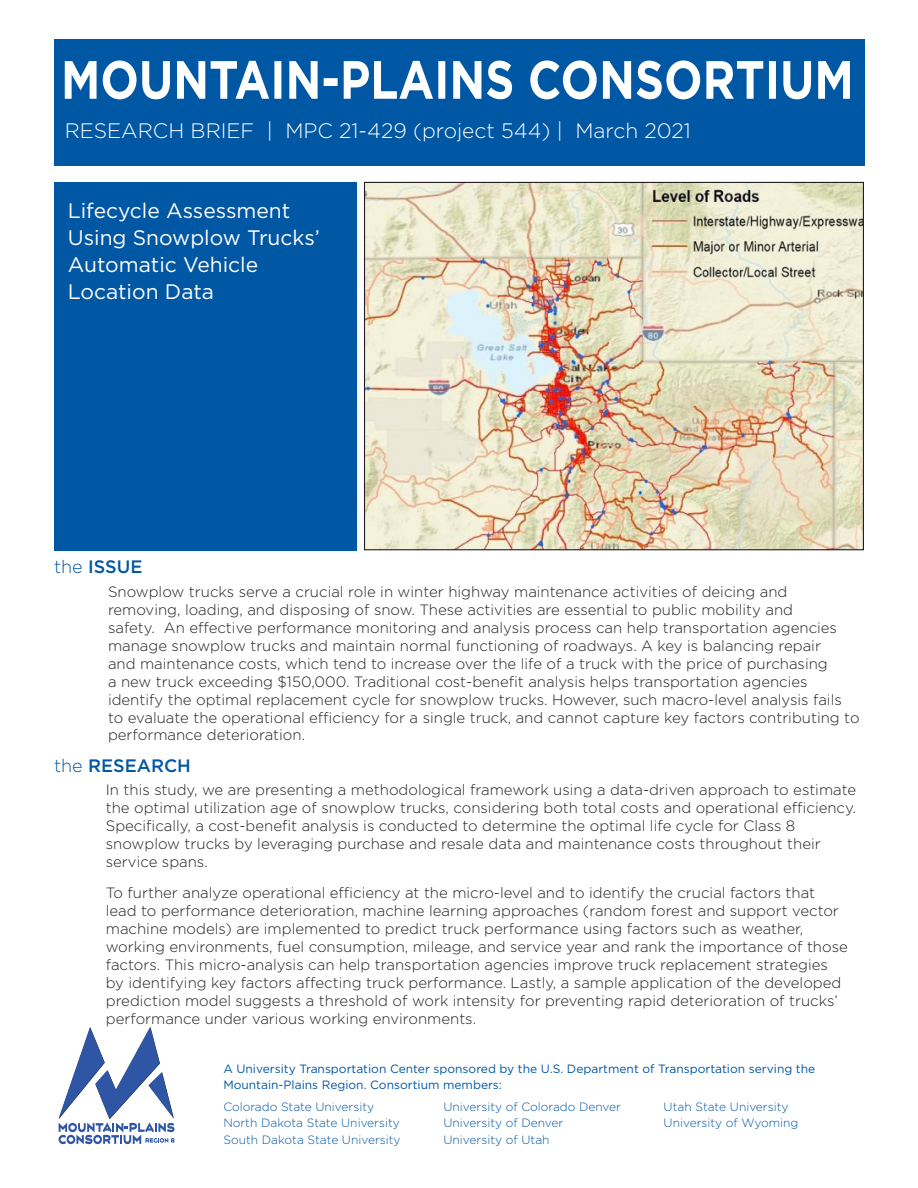
<style>
.page{position:relative;width:918px;height:1188px;background:#fff}
.page>*{position:absolute;margin:0;border:0;box-sizing:border-box;transform-origin:0 0}
.t1{font:21px/27px "Gotham";color:#fff}
.t2{font:300 20.85px "Gotham";color:#fff}
.t3{font:500 18px "Gotham";color:#0057a4}
.t4{font:300 15px/18px "Gotham";color:#231f20}
.t5{font:300 12px/16.5px "Gotham";color:#0057a4}
.t6{font:12px "Gotham";color:#0057a4}
.s1{font-weight:300}
</style>
<div class="page">
<div style="left:54px;top:182px;width:303px;height:368px;background:#0057a4"></div>
<img style="left:366px;top:184px;width:496px;height:364px">
<div style="left:54px;top:39px;width:810px;height:127px;background:#0057a4"></div>
<svg style="left:65px;top:60px;width:785px;height:39px"></svg>
<svg style="left:58px;top:1027px;width:117px;height:117px"></svg>
<p class="t2" style="left:65px;top:117px;width:628px">RESEARCH BRIEF | MPC 21-429 (project 544) | March 2021</p>
<p class="t1" style="left:68px;top:196px;width:254px">Lifecycle Assessment<br>Using Snowplow Trucks’<br>Automatic Vehicle<br>Location Data</p>
<p class="t3" style="left:54px;top:555px;width:90px"><span class="s1">the</span> ISSUE</p>
<p class="t4" style="left:108px;top:582px;width:753px">Snowplow trucks serve a crucial role in winter highway maintenance activities of deicing and removing, loading, and disposing of snow. These activities are essential to public mobility and<br>safety. An effective performance monitoring and analysis process can help transportation agencies manage snowplow trucks and maintain normal functioning of roadways. A key is balancing repair<br>and maintenance costs, which tend to increase over the life of a truck with the price of purchasing<br>a new truck exceeding $150,000. Traditional cost-benefit analysis helps transportation agencies identify the optimal replacement cycle for snowplow trucks. However, such macro-level analysis fails to evaluate the operational efficiency for a single truck, and cannot capture key factors contributing to performance deterioration.</p>
<p class="t3" style="left:54px;top:754px;width:138px"><span class="s1">the</span> RESEARCH</p>
<p class="t4" style="left:106px;top:781px;width:752px">In this study, we are presenting a methodological framework using a data-driven approach to estimate the optimal utilization age of snowplow trucks, considering both total costs and operational efficiency.<br>Specifically, a cost-benefit analysis is conducted to determine the optimal life cycle for Class 8 snowplow trucks by leveraging purchase and resale data and maintenance costs throughout their service spans.</p>
<p class="t4" style="left:106px;top:884px;width:744px">To further analyze operational efficiency at the micro-level and to identify the crucial factors that lead to performance deterioration, machine learning approaches (random forest and support vector machine models) are implemented to predict truck performance using factors such as weather, working environments, fuel consumption, mileage, and service year and rank the importance of those factors. This micro-analysis can help transportation agencies improve truck replacement strategies by identifying key factors affecting truck performance. Lastly, a sample application of the developed prediction model suggests a threshold of work intensity for preventing rapid deterioration of trucks’ performance under various working environments.</p>
<p class="t6" style="left:223px;top:1061px;width:593px">A University Transportation Center sponsored by the U.S. Department of Transportation serving the</p>
<p class="t6" style="left:223px;top:1077px;width:280px">Mountain-Plains Region. Consortium members:</p>
<p class="t5" style="left:223px;top:1098px;width:179px">Colorado State University<br>North Dakota State University<br>South Dakota State University</p>
<p class="t5" style="left:444px;top:1098px;width:179px">University of Colorado Denver</p>
<p class="t5" style="left:444px;top:1114px;width:121px">University of Denver</p>
<p class="t5" style="left:444px;top:1131px;width:108px">University of Utah</p>
<p class="t5" style="left:664px;top:1098px;width:126px">Utah State University</p>
<p class="t5" style="left:664px;top:1114px;width:136px">University of Wyoming</p>
</div>
